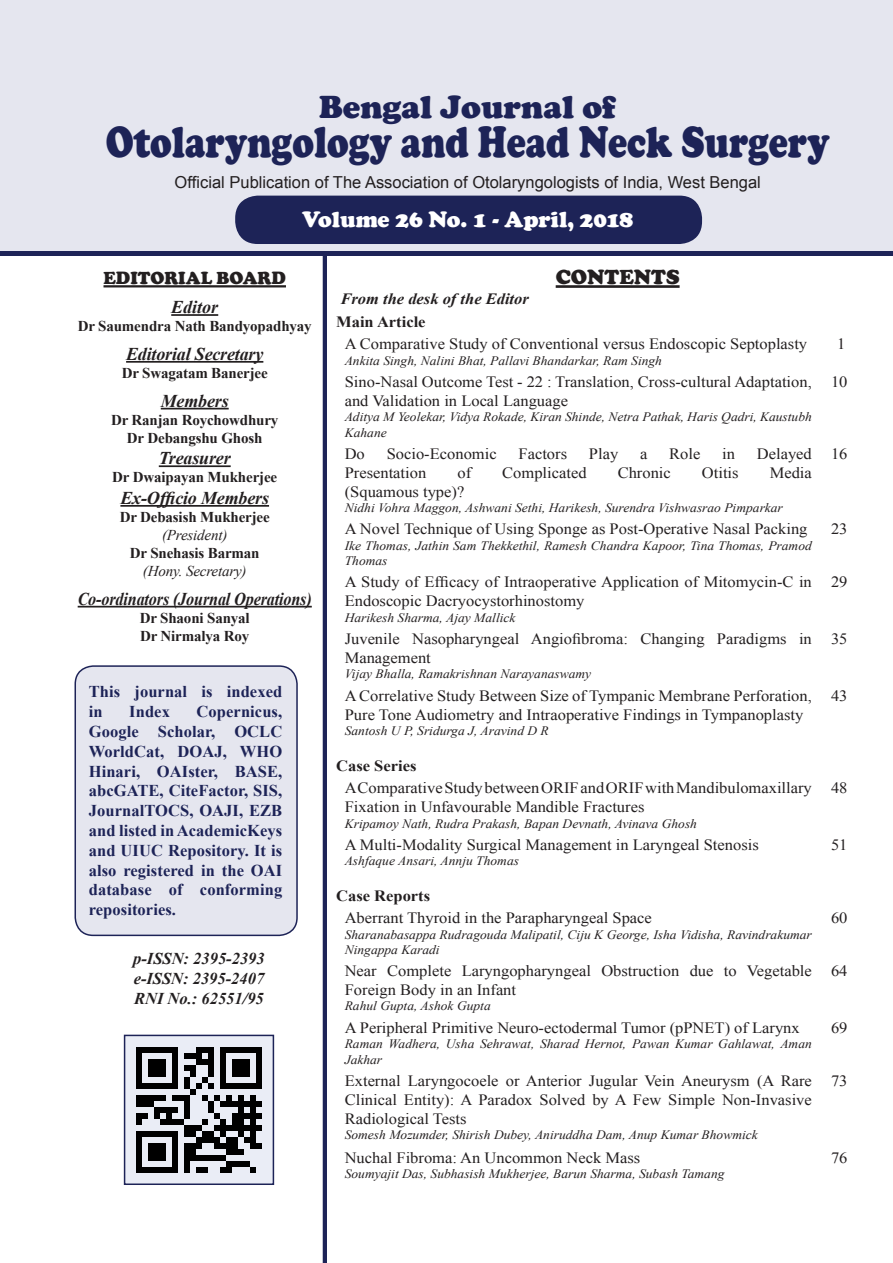
<style>
.page{position:relative;width:893px;height:1263px;background:#fff}
.page>*{position:absolute;margin:0;border:0;box-sizing:border-box;transform-origin:0 0}
.t1{font:900 45px "Cooper";color:#1d2357;scale:.8 1}
.t2{font:900 33px "Cooper";color:#1d2357}
.t3{font:900 22.8px "Cooper";color:#fff}
.t4{font:900 21px "Cooper";color:#231f20}
.t5{font:italic 700 18px "Times New Roman";letter-spacing:-.01em;color:#231f20}
.t6{font:italic 700 18px "Times New Roman";letter-spacing:-.01em;color:#231f20;scale:.9 1}
.t7{font:900 18px "Cooper";color:#231f20}
.t8{font:700 16.5px/19.8px "Times New Roman";letter-spacing:.005em;color:#1d2357}
.t9{font:16.5px "Arial";color:#231f20}
.t10{font:italic 700 16.5px/19.8px "Times New Roman";color:#231f20;text-align:justify}
.t11{font:15.75px/18.9px "Times New Roman";color:#231f20;scale:1.05 1}
.t12{font:700 15.75px "Times New Roman";color:#231f20;scale:1.05 1}
.t13{font:italic 700 15.75px "Times New Roman";color:#231f20;scale:1.05 1}
.t14{font:700 15px/18px "Times New Roman";letter-spacing:-.01em;color:#231f20;text-align:center}
.t15{font:italic 15px "Times New Roman";letter-spacing:-.01em;color:#231f20}
.t16{font:italic 12.9px/15.5px "Times New Roman";color:#231f20;scale:1.05 1}
</style>
<div class="page">
<img style="left:127px;top:1038px;width:144px;height:144px">
<div style="left:124px;top:1035px;width:150px;height:150px;border:2px solid #1d2357"></div>
<hr style="left:556px;top:285px;width:124px;height:3px;background:#231f20">
<hr style="left:323px;top:255px;width:4px;height:1008px;background:#1d2357">
<hr style="left:103px;top:285px;width:183px;height:2px;background:#231f20">
<hr style="left:171px;top:314px;width:47px;height:2px;background:#231f20">
<hr style="left:126px;top:361px;width:137px;height:2px;background:#231f20">
<hr style="left:161px;top:408px;width:68px;height:1px;background:#231f20">
<hr style="left:159px;top:465px;width:72px;height:2px;background:#231f20">
<hr style="left:120px;top:505px;width:149px;height:2px;background:#231f20">
<hr style="left:78px;top:606px;width:234px;height:1px;background:#231f20">
<div style="left:0;top:0;width:893px;height:251px;background:#e5e6ef"></div>
<hr style="left:0;top:251px;width:893px;height:4px;background:#1d2357">
<div style="left:235px;top:196px;width:467px;height:48px;background:#1d2357;border-radius:22px"></div>
<div style="left:75px;top:666px;width:222px;height:269px;background:#e5e6ef;border-radius:18px"></div>
<div style="left:75px;top:665px;width:223px;height:271px;border:2px solid #1d2357;border-radius:18px"></div>
<h2 class="t2" style="left:319px;top:88px;width:299px">Bengal Journal of</h2>
<h1 class="t1" style="left:106px;top:116px;width:906px">Otolaryngology and Head Neck Surgery</h1>
<p class="t9" style="left:175px;top:170px;width:588px">Official Publication of The Association of Otolaryngologists of India, West Bengal</p>
<h3 class="t3" style="left:302px;top:206px;width:333px">Volume 26 No. 1 - April, 2018</h3>
<p class="t7" style="left:103px;top:268px;width:184px">EDITORIAL BOARD</p>
<h3 class="t4" style="left:556px;top:265px;width:125px">CONTENTS</h3>
<p class="t5" style="left:171px;top:294px;width:49px">Editor</p>
<p class="t14" style="left:78px;top:317px;width:236px">Dr Saumendra Nath Bandyopadhyay</p>
<p class="t5" style="left:126px;top:341px;width:139px">Editorial Secretary</p>
<p class="t14" style="left:122px;top:363px;width:148px">Dr Swagatam Banerjee</p>
<p class="t5" style="left:161px;top:388px;width:69px">Members</p>
<p class="t14" style="left:111px;top:410px;width:169px">Dr Ranjan Roychowdhury<br>Dr Debangshu Ghosh</p>
<p class="t5" style="left:159px;top:446px;width:73px">Treasurer</p>
<p class="t14" style="left:112px;top:468px;width:166px">Dr Dwaipayan Mukherjee</p>
<p class="t5" style="left:120px;top:485px;width:150px">Ex-Officio Members</p>
<p class="t14" style="left:120px;top:507px;width:152px">Dr Debasish Mukherjee</p>
<p class="t15" style="left:162px;top:524px;width:67px">(President)</p>
<p class="t14" style="left:130px;top:543px;width:131px">Dr Snehasis Barman</p>
<p class="t15" style="left:143px;top:560px;width:105px">(Hony. Secretary)</p>
<p class="t6" style="left:78px;top:586px;width:262px">Co-ordinators (Journal Operations)</p>
<p class="t14" style="left:140px;top:608px;width:112px;text-align:left">Dr Shaoni Sanyal<br>Dr Nirmalya Roy</p>
<p class="t13" style="left:340px;top:288px;width:181px">From the desk of the Editor</p>
<p class="t12" style="left:336px;top:310px;width:87px">Main Article</p>
<p class="t11" style="left:345px;top:334px;width:442px">A Comparative Study of Conventional versus Endoscopic Septoplasty</p>
<p class="t16" style="left:345px;top:352px;width:304px">Ankita Singh, Nalini Bhat, Pallavi Bhandarkar, Ram Singh</p>
<p class="t11" style="left:345px;top:372px;width:446px">Sino-Nasal Outcome Test - 22 : Translation, Cross-cultural Adaptation, and Validation in Local Language</p>
<p class="t16" style="left:345px;top:409px;width:446px">Aditya M Yeolekar, Vidya Rokade, Kiran Shinde, Netra Pathak, Haris Qadri, Kaustubh<br>Kahane</p>
<p class="t11" style="left:345px;top:444px;width:21px">Do</p>
<p class="t11" style="left:387px;top:444px;width:106px">Socio-Economic</p>
<p class="t11" style="left:518px;top:444px;width:48px">Factors</p>
<p class="t11" style="left:589px;top:444px;width:29px">Play</p>
<p class="t11" style="left:640px;top:444px;width:8px">a</p>
<p class="t11" style="left:669px;top:444px;width:31px">Role</p>
<p class="t11" style="left:722px;top:444px;width:14px">in</p>
<p class="t11" style="left:757px;top:444px;width:54px">Delayed</p>
<p class="t11" style="left:345px;top:462px;width:79px">Presentation</p>
<p class="t11" style="left:457px;top:462px;width:15px">of</p>
<p class="t11" style="left:502px;top:462px;width:82px">Complicated</p>
<p class="t11" style="left:618px;top:462px;width:52px">Chronic</p>
<p class="t11" style="left:702px;top:462px;width:36px">Otitis</p>
<p class="t11" style="left:770px;top:462px;width:42px">Media</p>
<p class="t11" style="left:345px;top:481px;width:115px">(Squamous type)?</p>
<p class="t16" style="left:345px;top:499px;width:419px">Nidhi Vohra Maggon, Ashwani Sethi, Harikesh, Surendra Vishwasrao Pimparkar</p>
<p class="t11" style="left:345px;top:519px;width:442px">A Novel Technique of Using Sponge as Post-Operative Nasal Packing</p>
<p class="t16" style="left:345px;top:537px;width:446px">Ike Thomas, Jathin Sam Thekkethil, Ramesh Chandra Kapoor, Tina Thomas, Pramod<br>Thomas</p>
<p class="t11" style="left:345px;top:572px;width:446px">A Study of Efficacy of Intraoperative Application of Mitomycin-C in<br>Endoscopic Dacryocystorhinostomy</p>
<p class="t16" style="left:345px;top:609px;width:164px">Harikesh Sharma, Ajay Mallick</p>
<p class="t11" style="left:345px;top:629px;width:446px">Juvenile Nasopharyngeal Angiofibroma: Changing Paradigms in<br>Management</p>
<p class="t16" style="left:345px;top:666px;width:236px">Vijay Bhalla, Ramakrishnan Narayanaswamy</p>
<p class="t8" style="left:89px;top:681px;width:195px">This journal is indexed in</p>
<p class="t8" style="left:89px;top:701px;width:195px;text-align:justify;text-indent:108px">Copernicus, Google Scholar, OCLC WorldCat, DOAJ, WHO Hinari, OAIster, BASE, abcGATE, CiteFactor, SIS, JournalTOCS, OAJI, EZB and listed in AcademicKeys and UIUC Repository. It is also registered in the OAI database of conforming repositories.</p>
<p class="t8" style="left:129px;top:701px;width:42px">Index</p>
<p class="t10" style="left:133px;top:948px;width:133px">p-ISSN: 2395-2393 e-ISSN: 2395-2407<br>RNI No.: 62551/95</p>
<p class="t11" style="left:345px;top:686px;width:446px">A Correlative Study Between Size of Tympanic Membrane Perforation,<br>Pure Tone Audiometry and Intraoperative Findings in Tympanoplasty</p>
<p class="t16" style="left:345px;top:723px;width:196px">Santosh U P, Sridurga J, Aravind D R</p>
<p class="t12" style="left:336px;top:754px;width:78px">Case Series</p>
<p class="t11" style="left:345px;top:778px;width:446px">A Comparative Study between ORIF and ORIF with Mandibulomaxillary<br>Fixation in Unfavourable Mandible Fractures</p>
<p class="t16" style="left:345px;top:815px;width:337px">Kripamoy Nath, Rudra Prakash, Bapan Devnath, Avinava Ghosh</p>
<p class="t11" style="left:345px;top:835px;width:396px">A Multi-Modality Surgical Management in Laryngeal Stenosis</p>
<p class="t16" style="left:345px;top:853px;width:167px">Ashfaque Ansari, Annju Thomas</p>
<p class="t12" style="left:336px;top:884px;width:91px">Case Reports</p>
<p class="t11" style="left:345px;top:908px;width:294px">Aberrant Thyroid in the Parapharyngeal Space</p>
<p class="t16" style="left:345px;top:926px;width:446px">Sharanabasappa Rudragouda Malipatil, Ciju K George, Isha Vidisha, Ravindrakumar<br>Ningappa Karadi</p>
<p class="t11" style="left:345px;top:961px;width:446px">Near Complete Laryngopharyngeal Obstruction due to Vegetable<br>Foreign Body in an Infant</p>
<p class="t16" style="left:345px;top:998px;width:141px">Rahul Gupta, Ashok Gupta</p>
<p class="t11" style="left:345px;top:1017px;width:435px">A Peripheral Primitive Neuro-ectodermal Tumor (pPNET) of Larynx</p>
<p class="t16" style="left:345px;top:1036px;width:446px">Raman Wadhera, Usha Sehrawat, Sharad Hernot, Pawan Kumar Gahlawat, Aman<br>Jakhar</p>
<p class="t11" style="left:345px;top:1071px;width:446px;text-align:justify">External Laryngocoele or Anterior Jugular Vein Aneurysm (A Rare Clinical Entity): A Paradox Solved by A Few Simple Non-Invasive Radiological Tests</p>
<p class="t16" style="left:345px;top:1126px;width:395px">Somesh Mozumder, Shirish Dubey, Aniruddha Dam, Anup Kumar Bhowmick</p>
<p class="t11" style="left:345px;top:1147px;width:283px">Nuchal Fibroma: An Uncommon Neck Mass</p>
<p class="t16" style="left:345px;top:1166px;width:363px">Soumyajit Das, Subhasish Mukherjee, Barun Sharma, Subash Tamang</p>
<p class="t11" style="left:837px;top:334px;width:9px">1</p>
<p class="t11" style="left:831px;top:372px;width:17px">10</p>
<p class="t11" style="left:831px;top:444px;width:17px">16</p>
<p class="t11" style="left:831px;top:519px;width:17px">23</p>
<p class="t11" style="left:831px;top:572px;width:17px">29</p>
<p class="t11" style="left:831px;top:629px;width:17px">35</p>
<p class="t11" style="left:831px;top:686px;width:17px">43</p>
<p class="t11" style="left:831px;top:778px;width:17px">48</p>
<p class="t11" style="left:831px;top:835px;width:17px">51</p>
<p class="t11" style="left:831px;top:908px;width:17px">60</p>
<p class="t11" style="left:831px;top:961px;width:17px">64</p>
<p class="t11" style="left:831px;top:1017px;width:17px">69</p>
<p class="t11" style="left:831px;top:1071px;width:17px">73</p>
<p class="t11" style="left:831px;top:1147px;width:17px">76</p>
</div>
